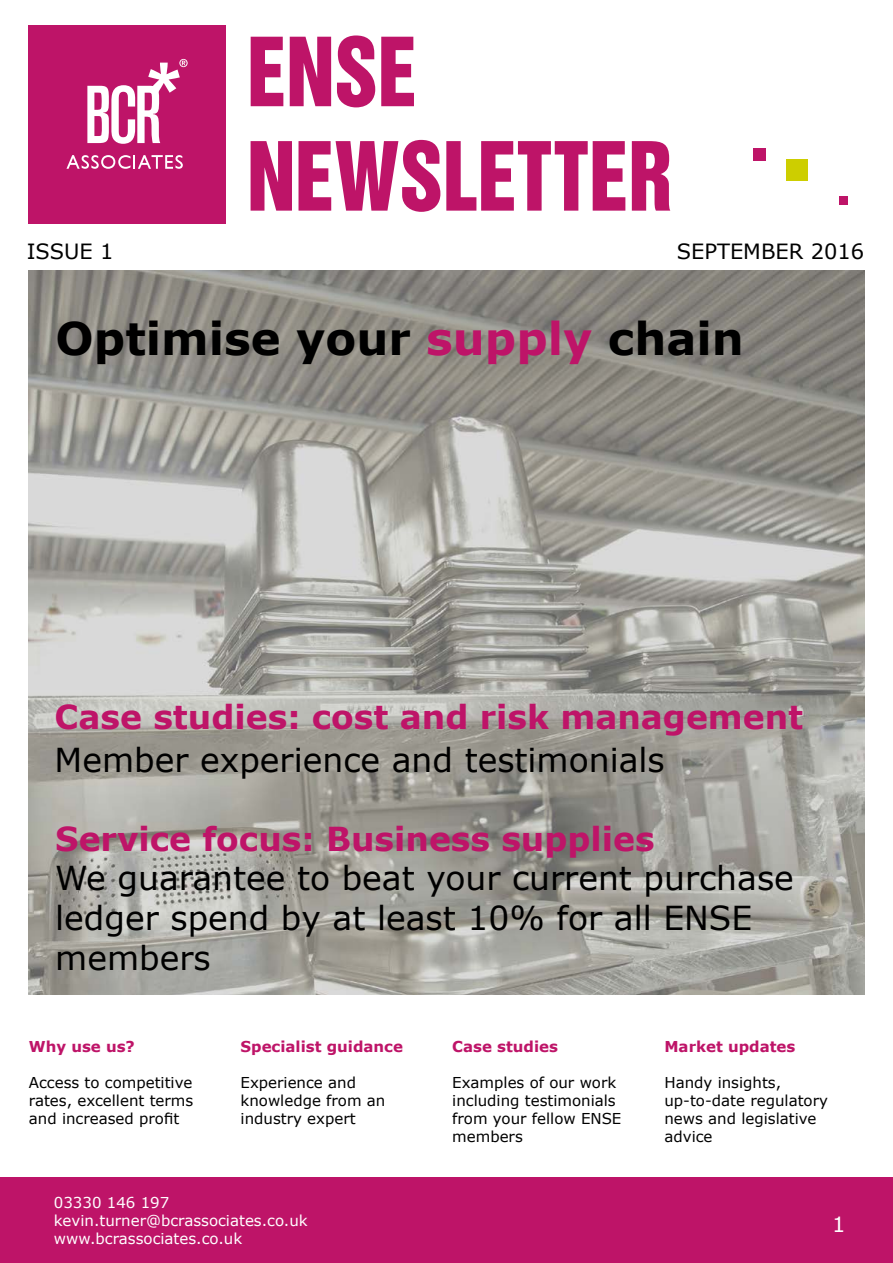
<style>
.page{position:relative;width:893px;height:1263px;background:#fff}
.page>*{position:absolute;margin:0;border:0;box-sizing:border-box;transform-origin:0 0}
.t1{font:900 87px/104.4px "Newhouse DTS Cond";color:#be1468}
.t2{font:700 45px "Verdana";color:#000}
.t3{font:33px/39.6px "Verdana";color:#000}
.t4{font:700 33px "Verdana";color:#be1468}
.t5{font:21px "Verdana";color:#000}
.t6{font:21px "Verdana";color:#fff}
.t7{font:15px/18px "Verdana";color:#000}
.t8{font:15px/18px "Verdana";color:#fff}
.t9{font:700 15px "Verdana";color:#be1468}
.s1{color:#be1468}
</style>
<div class="page">
<div style="left:0;top:1177px;width:893px;height:86px;background:#be1468"></div>
<img style="left:29px;top:271px;width:835px;height:723px">
<div style="left:28px;top:25px;width:197px;height:198px;background:#be1468"></div>
<svg style="left:87px;top:59px;width:101px;height:85px"></svg>
<svg style="left:66px;top:155px;width:117px;height:14px"></svg>
<div style="left:787px;top:159px;width:21px;height:22px;background:#cdce00"></div>
<div style="left:753px;top:148px;width:12px;height:12px;background:#be1468"></div>
<div style="left:839px;top:197px;width:9px;height:8px;background:#be1468"></div>
<h1 class="t1" style="left:247px;top:20px;width:426px">ENSE<br>NEWSLETTER</h1>
<h3 class="t5" style="left:27px;top:237px;width:88px">ISSUE 1</h3>
<h3 class="t5" style="left:677px;top:237px;width:189px">SEPTEMBER 2016</h3>
<h2 class="t2" style="left:56px;top:306px;width:690px">Optimise your <span class="s1">supply</span> chain</h2>
<h3 class="t4" style="left:55px;top:694px;width:750px">Case studies: cost and risk management</h3>
<h3 class="t3" style="left:55px;top:740px;width:612px">Member experience and testimonials</h3>
<h3 class="t4" style="left:55px;top:815px;width:601px">Service focus: Business supplies</h3>
<h3 class="t3" style="left:55px;top:858px;width:740px">We guarantee to beat your current purchase ledger spend by at least 10% for all ENSE members</h3>
<p class="t9" style="left:29px;top:1035px;width:107px">Why use us?</p>
<p class="t7" style="left:29px;top:1073px;width:166px;text-align:justify">Access to competitive rates, excellent terms and increased profit</p>
<p class="t9" style="left:241px;top:1035px;width:164px">Specialist guidance</p>
<p class="t7" style="left:241px;top:1073px;width:146px">Experience and knowledge from an industry expert</p>
<p class="t8" style="left:54px;top:1193px;width:255px">03330 146 197 kevin.turner@bcrassociates.co.uk www.bcrassociates.co.uk</p>
<p class="t9" style="left:452px;top:1035px;width:107px">Case studies</p>
<p class="t7" style="left:452px;top:1073px;width:171px">Examples of our work including testimonials from your fellow ENSE members</p>
<p class="t9" style="left:664px;top:1035px;width:133px">Market updates</p>
<p class="t7" style="left:664px;top:1073px;width:165px">Handy insights, up-to-date regulatory news and legislative advice</p>
<h3 class="t6" style="left:832px;top:1210px;width:15px">1</h3>
</div>
